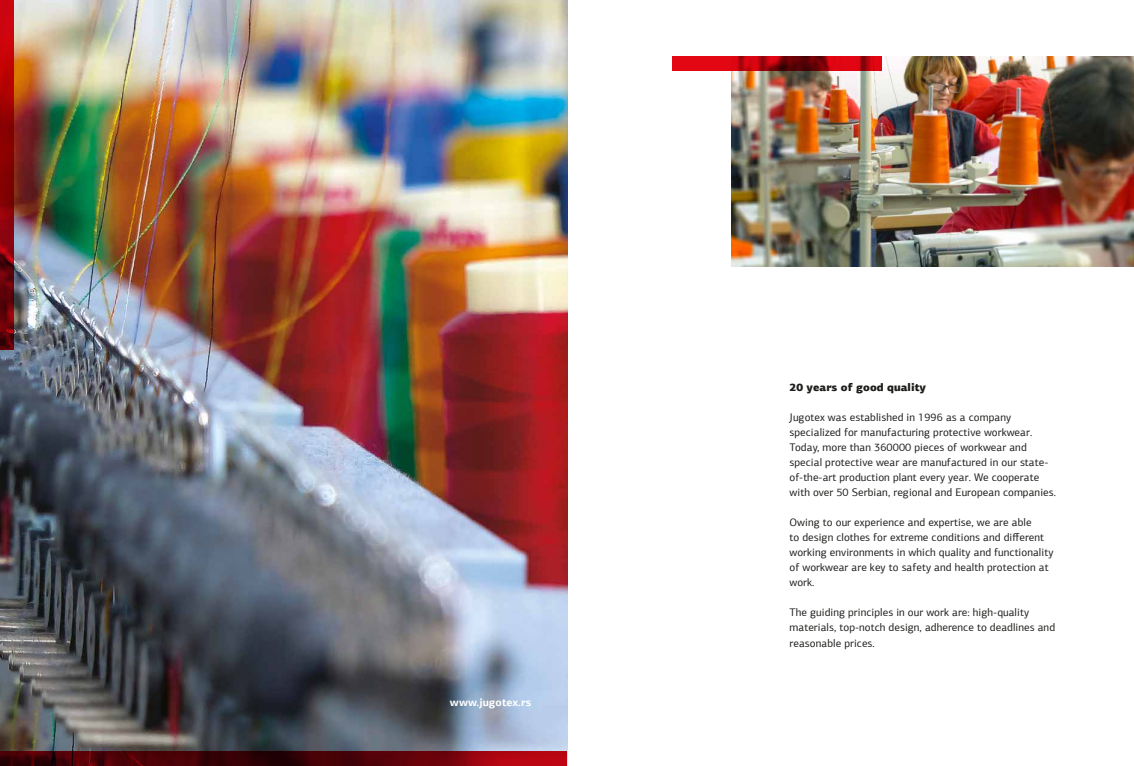
<style>
.page{position:relative;width:1134px;height:766px;background:#fff}
.page>*{position:absolute;margin:0;border:0;box-sizing:border-box;transform-origin:0 0}
.t1{font:11px/15px "PF Agora Sans Pro";letter-spacing:.005em;color:#1d1d1b}
.t2{font:900 11px "PF Agora Sans Pro";letter-spacing:.005em;color:#1d1d1b}
.t3{font:700 11px "PF Agora Sans Pro";letter-spacing:.005em;color:#fff}
</style>
<div class="page">
<img style="left:0;top:0;width:567px;height:751px">
<svg style="left:0;top:751px;width:567px;height:14px"></svg>
<svg style="left:0;top:0;width:14px;height:350px"></svg>
<img style="left:731px;top:57px;width:403px;height:209px">
<svg style="left:672px;top:57px;width:210px;height:14px;fill:#dd0512"></svg>
<p class="t3" style="left:450px;top:694px;width:83px">www.jugotex.rs</p>
<p class="t2" style="left:789px;top:380px;width:138px">20 years of good quality</p>
<p class="t1" style="left:789px;top:410px;width:268px">Jugotex was established in 1996 as a company specialized for manufacturing protective workwear.<br>Today, more than 360000 pieces of workwear and special protective wear are manufactured in our state&shy;of-the-art production plant every year. We cooperate with over 50 Serbian, regional and European companies.</p>
<p class="t1" style="left:789px;top:515px;width:265px">Owing to our experience and expertise, we are able<br>to design clothes for extreme conditions and different working environments in which quality and functionality of workwear are key to safety and health protection at work.</p>
<p class="t1" style="left:789px;top:605px;width:267px">The guiding principles in our work are: high-quality materials, top-notch design, adherence to deadlines and reasonable prices.</p>
</div>
